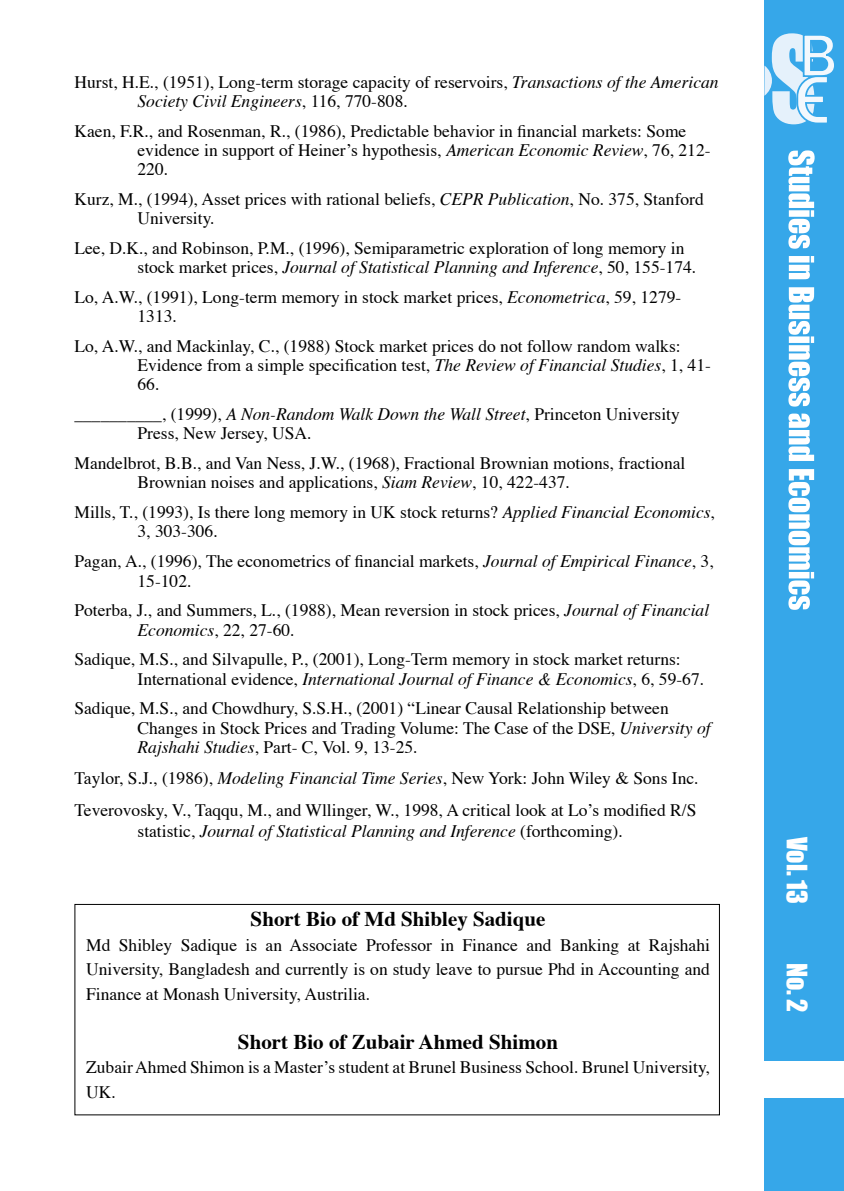
<style>
.page{position:relative;width:844px;height:1191px;background:#fff}
.page>*{position:absolute;margin:0;border:0;box-sizing:border-box;transform-origin:0 0}
.t1{font:26.07px "Impact";color:#fff}
.Paragraph_Style_1{font:700 21px "Times";color:#000}
.Paragraph_Style_1-2{font:17.5px/19.2px "Times";color:#000}
.Body_Text_Indent_3{font:17.5px/21px "Times";color:#000}
.s1{font-style:italic}
</style>
<div class="page">
<div style="left:764px;top:0;width:79px;height:1060px;background:#36a7e9"></div>
<div style="left:764px;top:1098px;width:79px;height:93px;background:#36a7e9"></div>
<svg style="left:764px;top:33px;width:70px;height:92px"></svg>
<svg style="left:788px;top:150px;width:26px;height:99px"></svg>
<svg style="left:788px;top:256px;width:25px;height:23px"></svg>
<svg style="left:788px;top:287px;width:25px;height:119px"></svg>
<svg style="left:788px;top:413px;width:25px;height:48px"></svg>
<svg style="left:788px;top:469px;width:25px;height:141px"></svg>
<div style="left:74px;top:904px;width:645px;height:211px;border:1px solid #000"></div>
<p class="Paragraph_Style_1-2" style="left:137px;top:73px;width:582px;text-indent:-63px">Hurst, H.E., (1951), Long-term storage capacity of reservoirs, <span class="s1">Transactions of the American<br>Society Civil Engineers</span>, 116, 770-808.</p>
<p class="Paragraph_Style_1-2" style="left:137px;top:122px;width:574px;text-indent:-63px">Kaen, F.R., and Rosenman, R., (1986), Predictable behavior in financial markets: Some evidence in support of Heinerʼs hypothesis, <span class="s1">American Economic Review</span>, 76, 212-<br>220.</p>
<p class="Paragraph_Style_1-2" style="left:137px;top:190px;width:567px;text-indent:-63px">Kurz, M., (1994), Asset prices with rational beliefs, <span class="s1">CEPR Publication</span>, No. 375, Stanford<br>University.</p>
<p class="Paragraph_Style_1-2" style="left:137px;top:239px;width:560px;text-indent:-63px">Lee, D.K., and Robinson, P.M., (1996), Semiparametric exploration of long memory in stock market prices, <span class="s1">Journal of Statistical Planning and Inference</span>, 50, 155-174.</p>
<p class="Paragraph_Style_1-2" style="left:137px;top:288px;width:545px;text-indent:-63px">Lo, A.W., (1991), Long-term memory in stock market prices, <span class="s1">Econometrica</span>, 59, 1279-<br>1313.</p>
<p class="Paragraph_Style_1-2" style="left:137px;top:337px;width:574px;text-indent:-63px">Lo, A.W., and Mackinlay, C., (1988) Stock market prices do not follow random walks:<br>Evidence from a simple specification test, <span class="s1">The Review of Financial Studies</span>, 1, 41-<br>66.</p>
<p class="Paragraph_Style_1-2" style="left:137px;top:406px;width:543px;text-indent:-63px">__________, (1999), <span class="s1">A Non-Random Walk Down the Wall Street</span>, Princeton University<br>Press, New Jersey, USA.</p>
<p class="Paragraph_Style_1-2" style="left:137px;top:455px;width:549px;text-indent:-63px">Mandelbrot, B.B., and Van Ness, J.W., (1968), Fractional Brownian motions, fractional<br>Brownian noises and applications, <span class="s1">Siam Review</span>, 10, 422-437.</p>
<p class="Paragraph_Style_1-2" style="left:137px;top:504px;width:578px;text-indent:-63px">Mills, T., (1993), Is there long memory in UK stock returns? <span class="s1">Applied Financial Economics</span>,<br>3, 303-306.</p>
<p class="Paragraph_Style_1-2" style="left:137px;top:553px;width:577px;text-indent:-63px">Pagan, A., (1996), The econometrics of financial markets, <span class="s1">Journal of Empirical Finance</span>, 3,<br>15-102.</p>
<p class="Paragraph_Style_1-2" style="left:137px;top:602px;width:573px;text-indent:-63px">Poterba, J., and Summers, L., (1988), Mean reversion in stock prices, <span class="s1">Journal of Financial<br>Economics</span>, 22, 27-60.</p>
<p class="Paragraph_Style_1-2" style="left:137px;top:651px;width:568px;text-indent:-63px">Sadique, M.S., and Silvapulle, P., (2001), Long-Term memory in stock market returns:<br>International evidence, <span class="s1">International Journal of Finance &amp; Economics</span>, 6, 59-67.</p>
<p class="Paragraph_Style_1-2" style="left:137px;top:700px;width:574px;text-indent:-63px">Sadique, M.S., and Chowdhury, S.S.H., (2001) “Linear Causal Relationship between<br>Changes in Stock Prices and Trading Volume: The Case of the DSE, <span class="s1">University of<br>Rajshahi Studies</span>, Part- C, Vol. 9, 13-25.</p>
<p class="Paragraph_Style_1-2" style="left:74px;top:770px;width:625px">Taylor, S.J., (1986), <span class="s1">Modeling Financial Time Series</span>, New York: John Wiley &amp; Sons Inc.</p>
<p class="Body_Text_Indent_3" style="left:137px;top:800px;width:560px;text-indent:-63px">Teverovosky, V., Taqqu, M., and Wllinger, W., 1998, A critical look at Loʼs modified R/S statistic, <span class="s1">Journal of Statistical Planning and Inference</span> (forthcoming).</p>
<p class="Paragraph_Style_1" style="left:250px;top:905px;width:296px">Short Bio of Md Shibley Sadique</p>
<p class="Paragraph_Style_1-2" style="left:86px;top:933px;width:625px;line-height:24.5px;text-align:justify">Md Shibley Sadique is an Associate Professor in Finance and Banking at Rajshahi University, Bangladesh and currently is on study leave to pursue Phd in Accounting and Finance at Monash University, Austrilia.</p>
<p class="Paragraph_Style_1" style="left:238px;top:1027px;width:321px">Short Bio of Zubair Ahmed Shimon</p>
<p class="Paragraph_Style_1-2" style="left:86px;top:1056px;width:625px;line-height:24.5px">Zubair Ahmed Shimon is a Masterʼs student at Brunel Business School. Brunel University,<br>UK.</p>
<h1 class="t1" style="left:813px;top:836px;width:69px;rotate:90deg">Vol. 13</h1>
<h1 class="t1" style="left:813px;top:962px;width:51px;rotate:90deg">No. 2</h1>
</div>
